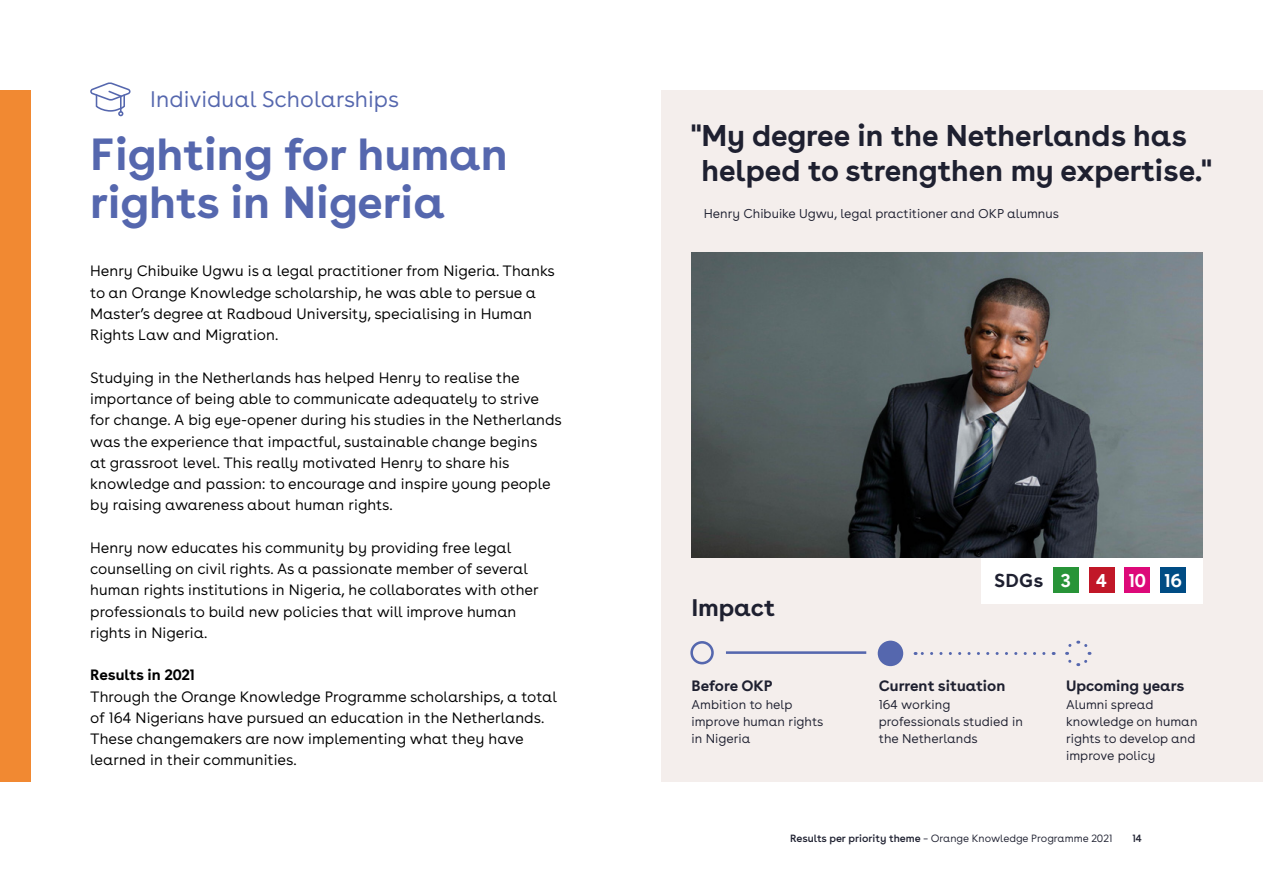
<style>
.page{position:relative;width:1263px;height:893px;background:#fff}
.page>*{position:absolute;margin:0;border:0;box-sizing:border-box;transform-origin:0 0}
.H2_Kop_Artikel{font:700 45px/48px "Buenos Aires";color:#5567ae}
.A_Quote{font:700 30px/34.5px "Buenos Aires";color:#1e2030}
.H3_Tijdlijn_Kop{font:700 24px "Buenos Aires";color:#1e2030}
.P_Chapeau{font:300 22.5px "Buenos Aires";color:#5567ae}
.t1{font:700 18.75px "Buenos Aires";color:#1e2030}
.t2{font:700 18.45px "Buenos Aires";color:#fff}
.P_Bodytekst_01_witre{font:300 15px/21.3px "Buenos Aires";color:#000}
.P_Bodytekst_01{font:300 15px/21.3px "Buenos Aires";color:#000}
.H4_Tijdlijn_Subkop{font:700 15px "Buenos Aires";color:#1e2030}
.H3_Alineakop_01{font:700 15px "Buenos Aires";color:#000}
.P_Tijdlijn{font:300 12.75px/17.2px "Buenos Aires";color:#1e2030}
.t3{font:300 10.5px "Buenos Aires";color:#1e2030}
.t4{font:10.5px "Buenos Aires";color:#1e2030}
.s1{font-size:18.45px;color:#fff}
.s2{font-weight:400}
</style>
<div class="page">
<div style="left:661px;top:90px;width:602px;height:692px;background:#f4eeec"></div>
<div style="left:0;top:90px;width:30px;height:692px;background:#f18932"></div>
<div style="left:981px;top:557px;width:221px;height:47px;background:#fff"></div>
<div style="left:1053px;top:568px;width:25px;height:25px;background:#289438"></div>
<div style="left:1089px;top:568px;width:25px;height:25px;background:#c11728"></div>
<div style="left:1125px;top:568px;width:25px;height:25px;background:#dd0979"></div>
<div style="left:1161px;top:568px;width:25px;height:25px;background:#004c84"></div>
<hr style="left:726px;top:651px;width:140px;height:3px;background:#5567ae">
<div style="left:879px;top:642px;width:23px;height:23px;background:#5567ae;border-radius:50%"></div>
<div style="left:878px;top:641px;width:25px;height:25px;border:3px solid #5567ae;border-radius:50%"></div>
<svg style="left:1065px;top:640px;width:27px;height:27px"></svg>
<div style="left:690px;top:641px;width:24px;height:23px;border:3px solid #5567ae;border-radius:50%"></div>
<svg style="left:915px;top:652px;width:129px;height:3px"></svg>
<img style="left:691px;top:253px;width:511px;height:304px">
<svg style="left:90px;top:82px;width:41px;height:34px"></svg>
<p class="P_Chapeau" style="left:150px;top:86px;width:250px">Individual Scholarships</p>
<h2 class="H2_Kop_Artikel" style="left:90px;top:134px;width:419px">Fighting for human rights in Nigeria</h2>
<p class="P_Bodytekst_01_witre" style="left:90px;top:261px;width:466px">Henry Chibuike Ugwu is a legal practitioner from Nigeria. Thanks to an Orange Knowledge scholarship, he was able to persue a Master’s degree at Radboud University, specialising in Human Rights Law and Migration.</p>
<p class="P_Bodytekst_01_witre" style="left:90px;top:368px;width:473px">Studying in the Netherlands has helped Henry to realise the importance of being able to communicate adequately to strive for change. A big eye-opener during his studies in the Netherlands was the experience that impactful, sustainable change begins<br>at grassroot level. This really motivated Henry to share his knowledge and passion: to encourage and inspire young people by raising awareness about human rights.</p>
<p class="P_Bodytekst_01_witre" style="left:90px;top:538px;width:450px">Henry now educates his community by providing free legal counselling on civil rights. As a passionate member of several human rights institutions in Nigeria, he collaborates with other professionals to build new policies that will improve human rights in Nigeria.</p>
<h3 class="H3_Alineakop_01" style="left:90px;top:666px;width:106px">Results in 2021</h3>
<p class="P_Bodytekst_01" style="left:90px;top:686px;width:468px">Through the Orange Knowledge Programme scholarships, a total of 164 Nigerians have pursued an education in the Netherlands.<br>These changemakers are now implementing what they have learned in their communities.</p>
<p class="A_Quote" style="left:701px;top:121px;width:512px;text-indent:-10px">"My degree in the Netherlands has helped to strengthen my expertise."</p>
<p class="P_Tijdlijn" style="left:704px;top:206px;width:357px">Henry Chibuike Ugwu, legal practitioner and OKP alumnus</p>
<h3 class="H3_Tijdlijn_Kop" style="left:691px;top:593px;width:85px">Impact</h3>
<h4 class="H4_Tijdlijn_Subkop" style="left:691px;top:677px;width:83px">Before OKP</h4>
<p class="P_Tijdlijn" style="left:691px;top:696px;width:133px">Ambition to help improve human rights in Nigeria</p>
<p class="t1" style="left:994px;top:570px;width:78px">SDGs <span class="s1">3</span></p>
<p class="t2" style="left:1096px;top:570px;width:87px">4 10 16</p>
<h4 class="H4_Tijdlijn_Subkop" style="left:879px;top:677px;width:128px">Current situation</h4>
<p class="P_Tijdlijn" style="left:879px;top:696px;width:146px">164 working professionals studied in the Netherlands</p>
<h4 class="H4_Tijdlijn_Subkop" style="left:1066px;top:677px;width:120px">Upcoming years</h4>
<p class="P_Tijdlijn" style="left:1066px;top:696px;width:133px">Alumni spread knowledge on human rights to develop and improve policy</p>
<p class="t3" style="left:790px;top:832px;width:324px"><span class="s2">Results per priority theme</span> – Orange Knowledge Programme 2021</p>
<p class="t4" style="left:1132px;top:832px;width:11px">14</p>
</div>
